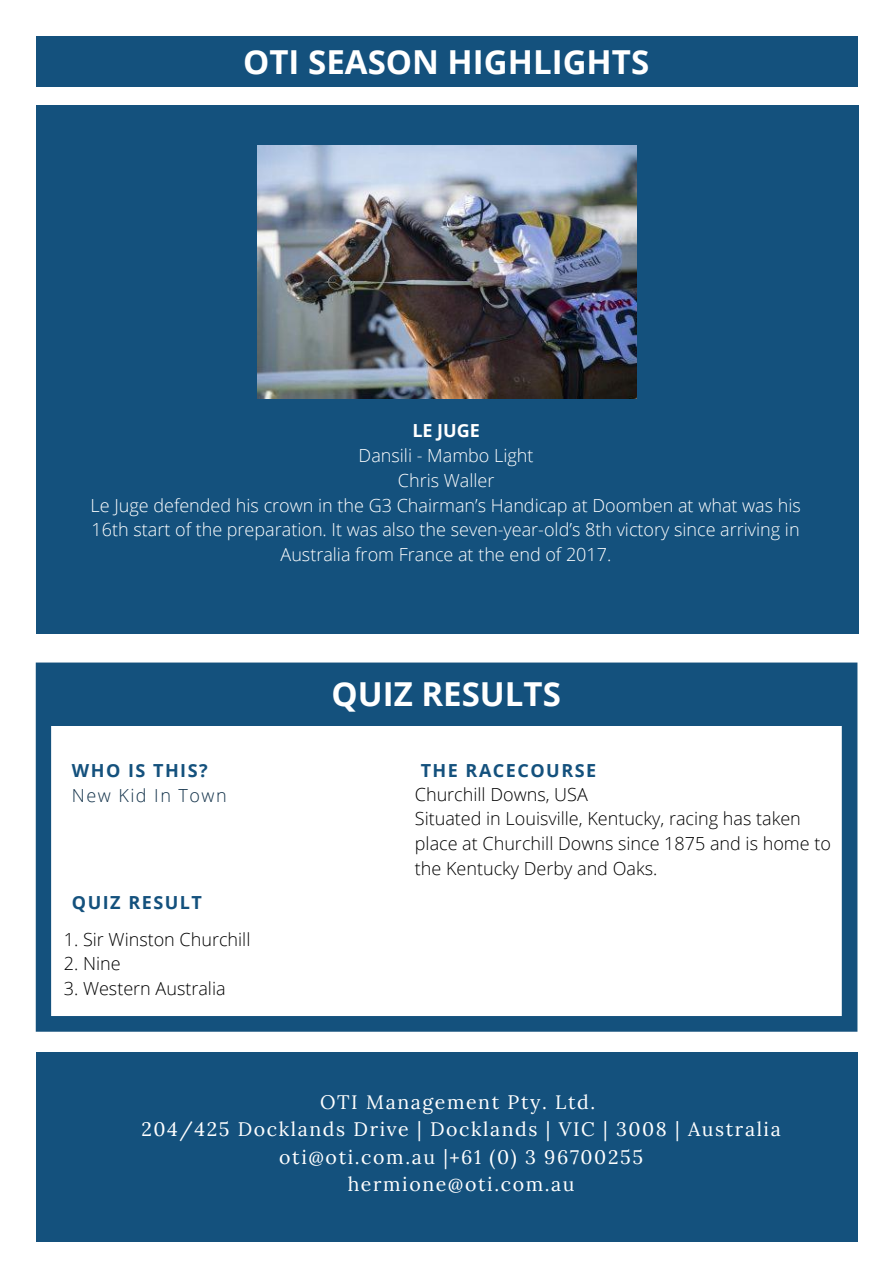
<style>
.page{position:relative;width:894px;height:1264px;background:#fff}
.page>*{position:absolute;margin:0;border:0;box-sizing:border-box;transform-origin:0 0}
.t1{font:700 33px "Open Sans";color:#fff}
.t2{font:19.5px/27.3px "Lora";letter-spacing:.08em;color:#fff;text-align:center}
.t3{font:300 18px/24.8px "Open Sans";color:#fff;text-align:center}
.t4{font:300 18px/24.8px "Open Sans";color:#000}
.t5{font:700 18px "Open Sans";letter-spacing:.08em;color:#14517d}
.t6{font:300 18px "Open Sans";letter-spacing:.085em;color:#113149}
.t7{font:700 18px "Open Sans";color:#fff}
</style>
<div class="page">
<div style="left:37px;top:1052px;width:820px;height:189px;background:#14517d"></div>
<div style="left:36px;top:105px;width:822px;height:528px;background:#14517d"></div>
<div style="left:37px;top:36px;width:820px;height:51px;background:#14517d"></div>
<svg style="left:36px;top:662px;width:821px;height:369px"></svg>
<img style="left:257px;top:145px;width:379px;height:253px">
<h1 class="t1" style="left:243px;top:39px;width:407px">OTI SEASON HIGHLIGHTS</h1>
<p class="t7" style="left:412px;top:418px;width:69px">LE JUGE</p>
<p class="t3" style="left:91px;top:443px;width:711px">Dansili - Mambo Light<br>Chris Waller<br>Le Juge defended his crown in the G3 Chairman’s Handicap at Doomben at what was his 16th start of the preparation. It was also the seven-year-old’s 8th victory since arriving in Australia from France at the end of 2017.</p>
<p class="t5" style="left:72px;top:758px;width:137px">WHO IS THIS?</p>
<p class="t6" style="left:72px;top:782px;width:156px">New Kid In Town</p>
<p class="t5" style="left:72px;top:889px;width:131px">QUIZ RESULT</p>
<p class="t4" style="left:64px;top:926px;width:188px">1. Sir Winston Churchill</p>
<p class="t4" style="left:64px;top:951px;width:58px">2. Nine</p>
<p class="t4" style="left:64px;top:975px;width:163px">3. Western Australia</p>
<h1 class="t1" style="left:331px;top:671px;width:231px">QUIZ RESULTS</h1>
<p class="t5" style="left:420px;top:758px;width:177px">THE RACECOURSE</p>
<p class="t4" style="left:415px;top:781px;width:417px">Churchill Downs, USA<br>Situated in Louisville, Kentucky, racing has taken place at Churchill Downs since 1875 and is home to the Kentucky Derby and Oaks.</p>
<p class="t2" style="left:141px;top:1088px;width:640px">OTI Management Pty. Ltd.<br>204/425 Docklands Drive | Docklands | VIC | 3008 | Australia oti@oti.com.au |+61 (0) 3 96700255<br>hermione@oti.com.au</p>
</div>
